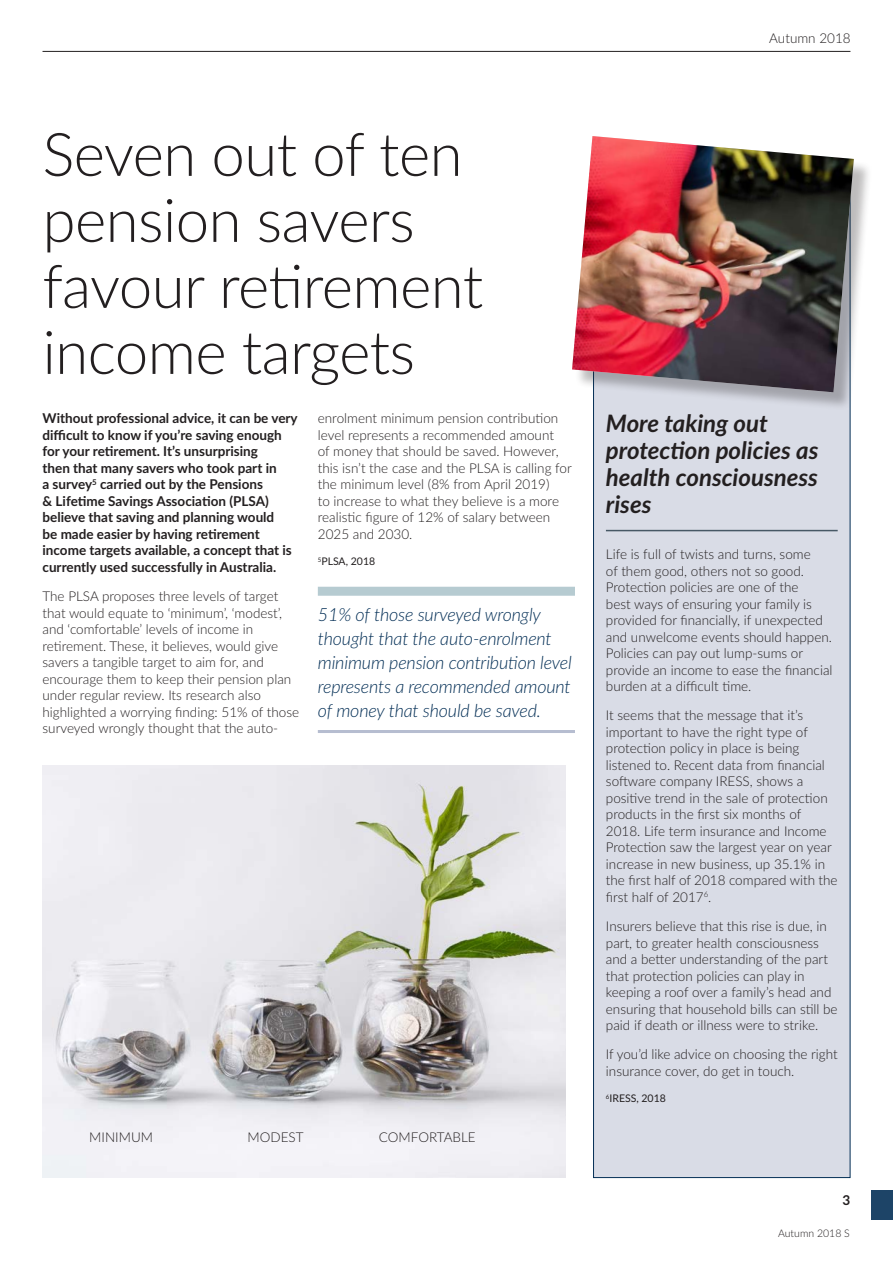
<style>
.page{position:relative;width:893px;height:1263px;background:#fff}
.page>*{position:absolute;margin:0;border:0;box-sizing:border-box;transform-origin:0 0}
.t1{font:300 60px/66px "Lato";letter-spacing:-.01em;color:#231f20}
.t2{font:italic 700 24px/27px "Lato";color:#231f20}
.Pull_out_quote{font:italic 300 18px/24px "Lato";letter-spacing:-.01em;color:#042f56}
.Body_text{font:300 13.5px/16.5px "Lato";color:#231f20}
.Intro_body_bold{font:700 13.5px/16.5px "Lato";color:#231f20}
.Source{font:10.5px "Lato";color:#231f20}
.t3{font:300 10.5px "Lato";color:#231f20}
</style>
<div class="page">
<div style="left:872px;top:1191px;width:21px;height:29px;background:#1d4467"></div>
<hr style="left:43px;top:51px;width:807px;height:1px;background:#231f20">
<img style="left:43px;top:765px;width:523px;height:413px">
<div style="left:593px;top:162px;width:257px;height:1016px;background:#d9dce6;border:1px solid #042f56"></div>
<hr style="left:606px;top:530px;width:232px;height:1px;background:#475865">
<div style="left:318px;top:587px;width:257px;height:9px;background:#b6cbd1"></div>
<hr style="left:318px;top:730px;width:257px;height:3px;background:#b6bdd0">
<div style="left:575px;top:139px;width:297px;height:271px;background:#231f20;opacity:.3"></div>
<img style="left:572px;top:136px;width:282px;height:256px">
<p class="Body_text" style="left:769px;top:29px;width:83px">Autumn 2018</p>
<h1 class="t1" style="left:43px;top:119px;width:442px">Seven out of ten pension savers favour retirement income targets</h1>
<p class="Body_text" style="left:318px;top:410px;width:256px">enrolment minimum pension contribution level represents a recommended amount<br>of money that should be saved. However, this isn’t the case and the PLSA is calling for the minimum level (8% from April 2019)<br>to increase to what they believe is a more realistic figure of 12% of salary between 2025 and 2030.</p>
<p class="Source" style="left:318px;top:554px;width:59px"><sup>5</sup>PLSA, 2018</p>
<p class="Intro_body_bold" style="left:43px;top:410px;width:257px">Without professional advice, it can be very difficult to know if you’re saving enough for your retirement. It’s unsurprising<br>then that many savers who took part in<br>a survey<sup>5</sup> carried out by the Pensions<br>&amp; Lifetime Savings Association (PLSA) believe that saving and planning would<br>be made easier by having retirement income targets available, a concept that is currently used successfully in Australia.</p>
<p class="Body_text" style="left:43px;top:587px;width:258px">The PLSA proposes three levels of target that would equate to ‘minimum’, ‘modest’, and ‘comfortable’ levels of income in retirement. These, it believes, would give savers a tangible target to aim for, and encourage them to keep their pension plan under regular review. Its research also highlighted a worrying finding: 51% of those surveyed wrongly thought that the auto-</p>
<p class="Pull_out_quote" style="left:318px;top:602px;width:256px">51% of those surveyed wrongly thought that the auto-enrolment minimum pension contribution level represents a recommended amount of money that should be saved.</p>
<p class="Body_text" style="left:89px;top:1129px;width:65px">MINIMUM</p>
<p class="Body_text" style="left:247px;top:1129px;width:58px">MODEST</p>
<p class="Body_text" style="left:379px;top:1129px;width:98px">COMFORTABLE</p>
<h3 class="t2" style="left:606px;top:408px;width:214px">More taking out protection policies as health consciousness rises</h3>
<p class="Body_text" style="left:606px;top:545px;width:228px">Life is full of twists and turns, some<br>of them good, others not so good.<br>Protection policies are one of the<br>best ways of ensuring your family is provided for financially, if unexpected and unwelcome events should happen.<br>Policies can pay out lump-sums or provide an income to ease the financial burden at a difficult time.</p>
<p class="Body_text" style="left:606px;top:707px;width:233px">It seems that the message that it’s important to have the right type of protection policy in place is being listened to. Recent data from financial software company IRESS, shows a positive trend in the sale of protection products in the first six months of 2018. Life term insurance and Income Protection saw the largest year on year increase in new business, up 35.1% in the first half of 2018 compared with the first half of 2017<sup>6</sup>.</p>
<p class="Body_text" style="left:606px;top:917px;width:233px">Insurers believe that this rise is due, in part, to greater health consciousness and a better understanding of the part that protection policies can play in keeping a roof over a family’s head and ensuring that household bills can still be paid if death or illness were to strike.</p>
<p class="Body_text" style="left:606px;top:1046px;width:233px">If you’d like advice on choosing the right insurance cover, do get in touch.</p>
<p class="Source" style="left:606px;top:1091px;width:61px"><sup>6</sup>IRESS, 2018</p>
<p class="Intro_body_bold" style="left:843px;top:1191px;width:9px">3</p>
<p class="t3" style="left:778px;top:1226px;width:73px">Autumn 2018 S</p>
</div>
